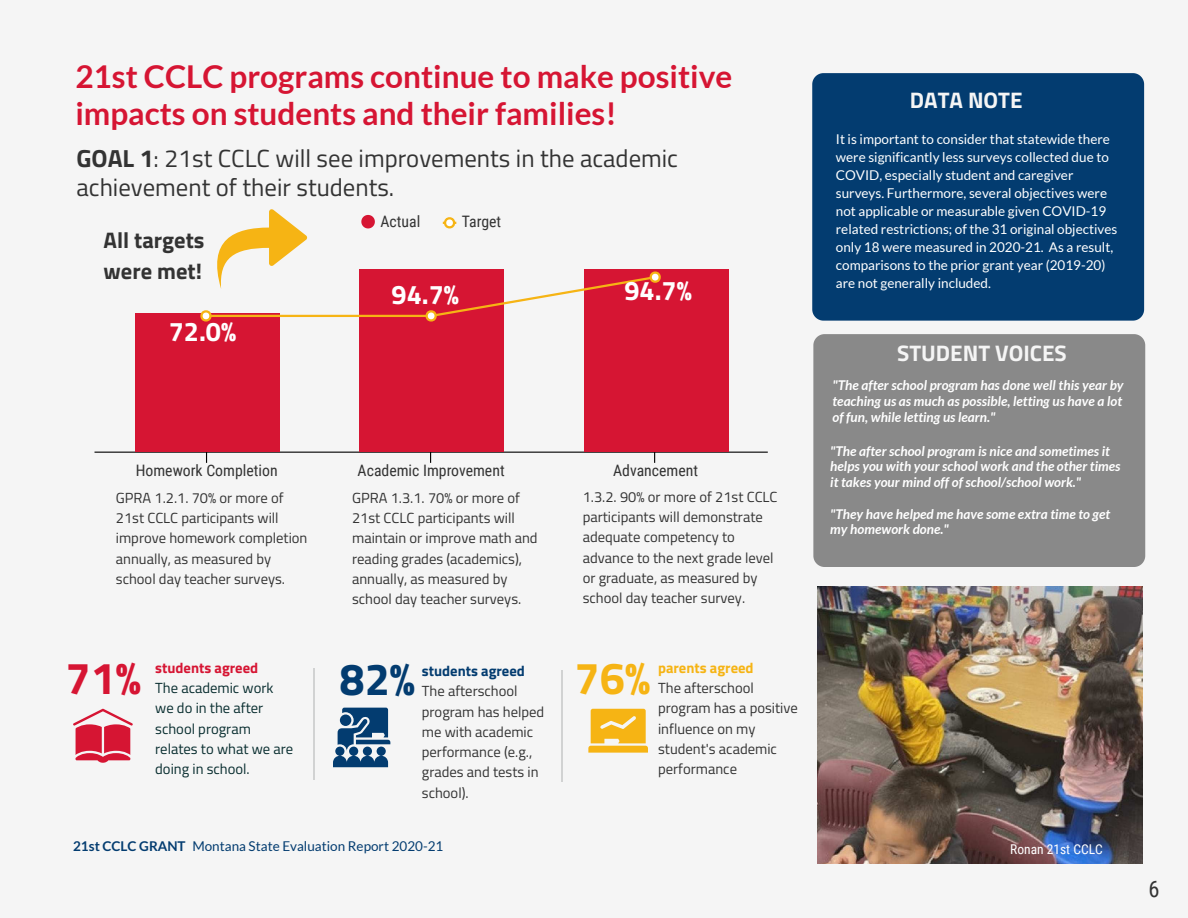
<style>
.page{position:relative;width:1188px;height:918px;background:#f5f5f5}
.page>*{position:absolute;margin:0;border:0;box-sizing:border-box;transform-origin:0 0}
.t1{font:700 45px "Titillium Web";color:#033c70}
.t2{font:700 45px "Titillium Web";color:#d61533}
.t3{font:700 45px "Titillium Web";color:#f6b414}
.t4{font:700 31.5px/37.2px "Lato";color:#d61533}
.t5{font:700 27px "Titillium Web";color:#fff}
.t6{font:24.75px/29.2px "Titillium Web";color:#333}
.t7{font:700 22.5px "Titillium Web";color:#f5f5f5}
.t8{font:700 22.5px/31.5px "Titillium Web";color:#333}
.t9{font:22.5px "Roboto Condensed";color:#333}
.t10{font:15.75px "Roboto Condensed";color:#333}
.t11{font:14.7px/20.2px "Titillium Web";color:#333}
.t12{font:14.7px/20.2px "Titillium Web";color:#082d2f}
.t13{font:13.5px/18px "Lato";color:#fff}
.t14{font:italic 700 13.5px/15.8px "Lato";color:#fff}
.t15{font:13.5px "Lato";color:#033c70}
.t16{font:13.5px "Roboto Condensed";color:#fff}
.s1{font-weight:700}
.s2{font-weight:700;color:#d61533}
.s3{font-weight:700;color:#033c70}
.s4{font-weight:700;color:#f6b414}
</style>
<div class="page">
<hr style="left:95px;top:452px;width:673px;height:1px;background:#000">
<div style="left:135px;top:313px;width:144px;height:139px;background:#d61533"></div>
<div style="left:359px;top:269px;width:144px;height:183px;background:#d61533"></div>
<div style="left:584px;top:269px;width:144px;height:183px;background:#d61533"></div>
<svg style="left:200px;top:209px;width:461px;height:114px"></svg>
<div style="left:813px;top:334px;width:332px;height:233px;background:#898989"></div>
<div style="left:812px;top:73px;width:332px;height:248px;background:#033c70"></div>
<svg style="left:73px;top:709px;width:60px;height:54px"></svg>
<svg style="left:333px;top:708px;width:57px;height:59px"></svg>
<hr style="left:314px;top:668px;width:1px;height:112px;background:#d1d2d2">
<img style="left:818px;top:586px;width:325px;height:278px">
<hr style="left:561px;top:670px;width:2px;height:112px;background:#d1d2d2">
<svg style="left:588px;top:709px;width:60px;height:44px;background:#f5c142"></svg>
<h2 class="t4" style="left:75px;top:57px;width:659px">21st CCLC programs continue to make positive impacts on students and their families!</h2>
<h3 class="t6" style="left:76px;top:142px;width:603px"><span class="s1">GOAL 1</span>: 21st CCLC will see improvements in the academic achievement of their students.</h3>
<p class="t8" style="left:104px;top:223px;width:103px">All targets were met!</p>
<p class="t5" style="left:169px;top:311px;width:69px">72.0%</p>
<p class="t10" style="left:380px;top:211px;width:41px">Actual</p>
<p class="t10" style="left:462px;top:211px;width:41px">Target</p>
<p class="t5" style="left:392px;top:274px;width:69px">94.7%</p>
<p class="t5" style="left:624px;top:270px;width:69px">94.7%</p>
<p class="t10" style="left:136px;top:460px;width:143px">Homework Completion</p>
<p class="t10" style="left:358px;top:460px;width:149px">Academic Improvement</p>
<p class="t10" style="left:613px;top:460px;width:86px">Advancement</p>
<p class="t11" style="left:116px;top:487px;width:193px">GPRA 1.2.1. 70% or more of<br>21st CCLC participants will improve homework completion annually, as measured by school day teacher surveys.</p>
<p class="t11" style="left:352px;top:487px;width:187px">GPRA 1.3.1. 70% or more of<br>21st CCLC participants will maintain or improve math and reading grades (academics), annually, as measured by school day teacher surveys.</p>
<p class="t11" style="left:583px;top:486px;width:196px">1.3.2. 90% or more of 21st CCLC participants will demonstrate adequate competency to advance to the next grade level or graduate, as measured by school day teacher survey.</p>
<p class="t2" style="left:66px;top:644px;width:77px">71%</p>
<p class="t12" style="left:155px;top:657px;width:139px"><span class="s2">students agreed<br></span>The academic work we do in the after school program relates to what we are doing in school.</p>
<p class="t1" style="left:339px;top:645px;width:77px">82%</p>
<p class="t11" style="left:422px;top:660px;width:124px"><span class="s3">students agreed<br></span>The afterschool program has helped me with academic performance (e.g., grades and tests in school).</p>
<p class="t15" style="left:73px;top:838px;width:372px"><span class="s1">21st CCLC GRANT</span> Montana State Evaluation Report 2020-21</p>
<p class="t3" style="left:575px;top:644px;width:77px">76%</p>
<p class="t11" style="left:658px;top:657px;width:141px"><span class="s4">parents agreed<br></span>The afterschool program has a positive influence on my student's academic performance</p>
<p class="t7" style="left:910px;top:83px;width:114px">DATA NOTE</p>
<p class="t13" style="left:836px;top:130px;width:283px">It is important to consider that statewide there were significantly less surveys collected due to COVID, especially student and caregiver surveys. Furthermore, several objectives were not applicable or measurable given COVID-19 related restrictions; of the 31 original objectives only 18 were measured in 2020-21. As a result, comparisons to the prior grant year (2019-20) are not generally included.</p>
<p class="t7" style="left:897px;top:336px;width:171px">STUDENT VOICES</p>
<p class="t14" style="left:832px;top:378px;width:293px;text-align:justify">"The after school program has done well this year by teaching us as much as possible, letting us have a lot of fun, while letting us learn."</p>
<p class="t14" style="left:830px;top:443px;width:292px">"The after school program is nice and sometimes it helps you with your school work and the other times it takes your mind off of school/school work."</p>
<p class="t14" style="left:830px;top:506px;width:282px">"They have helped me have some extra time to get my homework done."</p>
<p class="t16" style="left:1010px;top:840px;width:94px">Ronan 21st CCLC</p>
<p class="t9" style="left:1149px;top:873px;width:13px">6</p>
</div>
